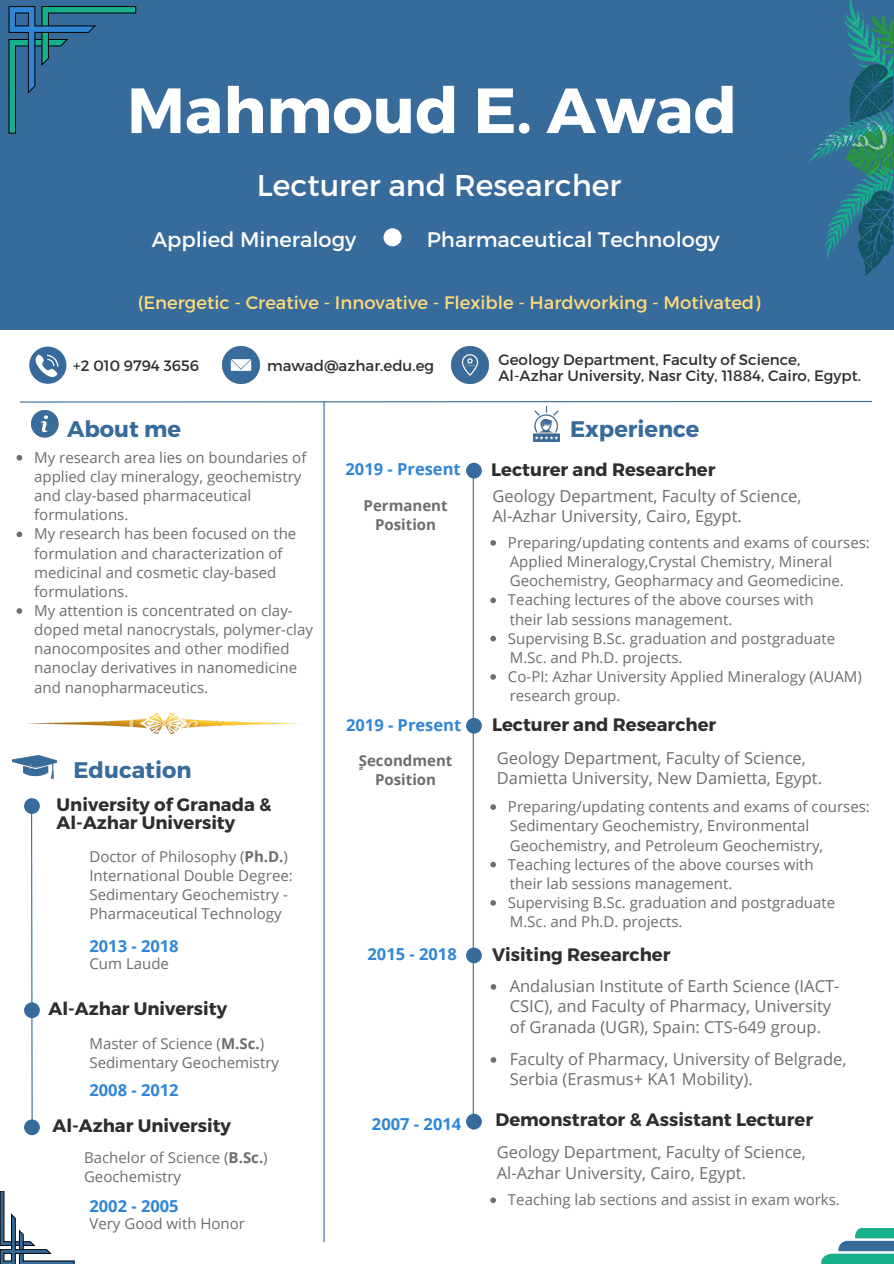
<style>
.page{position:relative;width:894px;height:1264px;background:#fff}
.page>*{position:absolute;margin:0;border:0;box-sizing:border-box;transform-origin:0 0}
.t1{font:700 63.6px "Montserrat";color:#fff}
.t2{font:30px "Montserrat";color:#fff}
.t3{font:700 22.5px "Montserrat";color:#376b9b}
.t4{font:21px "Montserrat";color:#fff}
.t5{font:700 18px "Montserrat";color:#2e2e30}
.t6{font:18px "Montserrat";color:#ffdb79}
.t7{font:16.5px/20.2px "Open Sans";color:#6d6d6d}
.t8{font:700 16.5px "Open Sans";color:#2f86d6}
.t9{font:15px/19.2px "Open Sans";color:#6d6d6d}
.t10{font:15px "Montserrat";color:#2e2e30}
.t11{font:700 15px "Open Sans";color:#6d6d6d}
.s1{font-weight:700}
.s2{font-family:"Noto Sans Arabic"}
</style>
<div class="page">
<div style="left:0;top:0;width:893px;height:330px;background:#376b9b"></div>
<hr style="left:323px;top:402px;width:1px;height:840px;background:#376b9b">
<svg style="left:29px;top:346px;width:37px;height:38px"></svg>
<img style="left:222px;top:346px;width:38px;height:38px">
<img style="left:451px;top:346px;width:37px;height:38px">
<svg style="left:20px;top:400px;width:852px;height:3px"></svg>
<div style="left:383px;top:228px;width:18px;height:18px;background:#fff;border-radius:50%"></div>
<img style="left:13px;top:755px;width:44px;height:24px">
<img style="left:31px;top:410px;width:27px;height:27px">
<img style="left:533px;top:406px;width:26px;height:35px">
<img style="left:809px;top:0;width:83px;height:275px">
<svg style="left:9px;top:6px;width:127px;height:127px"></svg>
<img style="left:26px;top:713px;width:276px;height:20px">
<svg style="left:821px;top:1228px;width:72px;height:35px"></svg>
<svg style="left:0;top:1191px;width:74px;height:72px"></svg>
<hr style="left:472px;top:467px;width:1px;height:662px;background:#376b9b">
<svg style="left:30px;top:814px;width:3px;height:322px"></svg>
<div style="left:24px;top:798px;width:16px;height:16px;background:#376b9b;border-radius:50%"></div>
<div style="left:466px;top:463px;width:15px;height:15px;background:#376b9b;border-radius:50%"></div>
<div style="left:466px;top:718px;width:15px;height:15px;background:#376b9b;border-radius:50%"></div>
<div style="left:466px;top:947px;width:15px;height:16px;background:#376b9b;border-radius:50%"></div>
<div style="left:466px;top:1113px;width:15px;height:16px;background:#376b9b;border-radius:50%"></div>
<div style="left:24px;top:1002px;width:16px;height:16px;background:#376b9b;border-radius:50%"></div>
<div style="left:24px;top:1119px;width:16px;height:16px;background:#376b9b;border-radius:50%"></div>
<svg style="left:490px;top:540px;width:6px;height:5px"></svg>
<svg style="left:490px;top:597px;width:6px;height:6px"></svg>
<svg style="left:490px;top:636px;width:6px;height:5px"></svg>
<svg style="left:490px;top:674px;width:6px;height:5px"></svg>
<svg style="left:490px;top:804px;width:6px;height:6px"></svg>
<svg style="left:490px;top:861px;width:6px;height:6px"></svg>
<svg style="left:490px;top:900px;width:6px;height:5px"></svg>
<svg style="left:490px;top:984px;width:6px;height:5px"></svg>
<svg style="left:490px;top:1057px;width:6px;height:5px"></svg>
<svg style="left:490px;top:1197px;width:6px;height:5px"></svg>
<svg style="left:17px;top:455px;width:5px;height:5px"></svg>
<svg style="left:17px;top:531px;width:5px;height:6px"></svg>
<svg style="left:17px;top:608px;width:5px;height:5px"></svg>
<p class="t1" style="left:127px;top:69px;width:611px">Mahmoud E. Awad</p>
<p class="t2" style="left:257px;top:166px;width:366px">Lecturer and Researcher</p>
<p class="t4" style="left:152px;top:226px;width:206px">Applied Mineralogy</p>
<p class="t4" style="left:426px;top:226px;width:294px">Pharmaceutical Technology</p>
<p class="t6" style="left:138px;top:291px;width:624px">(Energetic - Creative - Innovative - Flexible - Hardworking - Motivated)</p>
<p class="t10" style="left:73px;top:356px;width:127px">+2 010 9794 3656</p>
<p class="t10" style="left:267px;top:356px;width:168px">mawad@azhar.edu.eg</p>
<p class="t10" style="left:498px;top:350px;width:303px">Geology Department, Faculty of Science,</p>
<p class="t10" style="left:498px;top:366px;width:364px">Al-Azhar University, Nasr City, 11884, Cairo, Egypt.</p>
<p class="t3" style="left:67px;top:414px;width:115px">About me</p>
<p class="t9" style="left:34px;top:447px;width:273px">My research area lies on boundaries of applied clay mineralogy, geochemistry and clay-based pharmaceutical formulations.</p>
<p class="t9" style="left:34px;top:524px;width:263px">My research has been focused on the formulation and characterization of medicinal and cosmetic clay-based formulations.</p>
<p class="t9" style="left:34px;top:600px;width:280px">My attention is concentrated on clay&shy;doped metal nanocrystals, polymer-clay nanocomposites and other modified nanoclay derivatives in nanomedicine and nanopharmaceutics.</p>
<p class="t3" style="left:73px;top:755px;width:120px">Education</p>
<p class="t5" style="left:57px;top:792px;width:216px">University of Granada &amp;</p>
<p class="t5" style="left:57px;top:810px;width:180px">Al-Azhar University</p>
<p class="t9" style="left:89px;top:846px;width:200px">Doctor of Philosophy (<span class="s1">Ph.D.</span>)</p>
<p class="t9" style="left:89px;top:865px;width:205px">International Double Degree:</p>
<p class="t9" style="left:89px;top:884px;width:200px">Sedimentary Geochemistry -</p>
<p class="t9" style="left:89px;top:903px;width:194px">Pharmaceutical Technology</p>
<p class="t8" style="left:89px;top:934px;width:91px">2013 - 2018</p>
<p class="t9" style="left:89px;top:953px;width:81px">Cum Laude</p>
<p class="t5" style="left:48px;top:996px;width:180px">Al-Azhar University</p>
<p class="t9" style="left:89px;top:1033px;width:176px">Master of Science (<span class="s1">M.Sc.</span>)</p>
<p class="t9" style="left:89px;top:1052px;width:191px">Sedimentary Geochemistry</p>
<p class="t8" style="left:89px;top:1078px;width:91px">2008 - 2012</p>
<p class="t5" style="left:52px;top:1114px;width:180px">Al-Azhar University</p>
<p class="t9" style="left:84px;top:1147px;width:185px">Bachelor of Science (<span class="s1">B.Sc.</span>)</p>
<p class="t9" style="left:84px;top:1166px;width:99px">Geochemistry</p>
<p class="t8" style="left:89px;top:1194px;width:91px">2002 - 2005</p>
<p class="t9" style="left:89px;top:1213px;width:157px">Very Good with Honor</p>
<p class="t8" style="left:345px;top:458px;width:117px">2019 - Present</p>
<p class="t11" style="left:363px;top:495px;width:86px">Permanent</p>
<p class="t11" style="left:375px;top:514px;width:62px">Position</p>
<p class="t8" style="left:346px;top:713px;width:117px">2019 - Present</p>
<p class="t11" style="left:359px;top:749px;width:95px"><span class="s2">ٍ</span>Secondment</p>
<p class="t11" style="left:375px;top:768px;width:62px">Position</p>
<p class="t8" style="left:367px;top:942px;width:91px">2015 - 2018</p>
<p class="t8" style="left:372px;top:1112px;width:91px">2007 - 2014</p>
<p class="t3" style="left:570px;top:414px;width:131px">Experience</p>
<p class="t5" style="left:491px;top:458px;width:226px">Lecturer and Researcher</p>
<p class="t7" style="left:492px;top:485px;width:310px">Geology Department, Faculty of Science,</p>
<p class="t7" style="left:492px;top:506px;width:251px">Al-Azhar University, Cairo, Egypt.</p>
<p class="t9" style="left:508px;top:532px;width:363px">Preparing/updating contents and exams of courses:</p>
<p class="t9" style="left:509px;top:551px;width:324px">Applied Mineralogy,Crystal Chemistry, Mineral</p>
<p class="t9" style="left:509px;top:571px;width:335px">Geochemistry, Geopharmacy and Geomedicine.</p>
<p class="t9" style="left:509px;top:609px;width:224px">their lab sessions management.</p>
<p class="t9" style="left:509px;top:647px;width:174px">M.Sc. and Ph.D. projects.</p>
<p class="t9" style="left:509px;top:685px;width:112px">research group.</p>
<p class="t9" style="left:508px;top:590px;width:307px">Teaching lectures of the above courses with</p>
<p class="t9" style="left:508px;top:628px;width:329px">Supervising B.Sc. graduation and postgraduate</p>
<p class="t9" style="left:508px;top:666px;width:355px">Co-PI: Azhar University Applied Mineralogy (AUAM)</p>
<p class="t5" style="left:492px;top:713px;width:226px">Lecturer and Researcher</p>
<p class="t7" style="left:496px;top:747px;width:310px">Geology Department, Faculty of Science,</p>
<p class="t7" style="left:496px;top:767px;width:327px">Damietta University, New Damietta, Egypt.</p>
<p class="t9" style="left:508px;top:796px;width:363px">Preparing/updating contents and exams of courses:</p>
<p class="t9" style="left:509px;top:816px;width:301px">Sedimentary Geochemistry, Environmental</p>
<p class="t9" style="left:509px;top:835px;width:315px">Geochemistry, and Petroleum Geochemistry,</p>
<p class="t9" style="left:509px;top:873px;width:224px">their lab sessions management.</p>
<p class="t9" style="left:509px;top:911px;width:174px">M.Sc. and Ph.D. projects.</p>
<p class="t5" style="left:492px;top:942px;width:180px">Visiting Researcher</p>
<p class="t7" style="left:509px;top:975px;width:331px">Andalusian Institute of Earth Science (IACT-<br>CSIC), and Faculty of Pharmacy, University of Granada (UGR), Spain: CTS-649 group.</p>
<p class="t7" style="left:509px;top:1048px;width:338px">Faculty of Pharmacy, University of Belgrade,<br>Serbia (Erasmus+ KA1 Mobility).</p>
<p class="t5" style="left:495px;top:1108px;width:319px">Demonstrator &amp; Assistant Lecturer</p>
<p class="t7" style="left:496px;top:1141px;width:310px">Geology Department, Faculty of Science,</p>
<p class="t7" style="left:496px;top:1162px;width:251px">Al-Azhar University, Cairo, Egypt.</p>
<p class="t9" style="left:508px;top:1189px;width:333px">Teaching lab sections and assist in exam works.</p>
<p class="t9" style="left:508px;top:854px;width:307px">Teaching lectures of the above courses with</p>
<p class="t9" style="left:508px;top:892px;width:329px">Supervising B.Sc. graduation and postgraduate</p>
</div>
